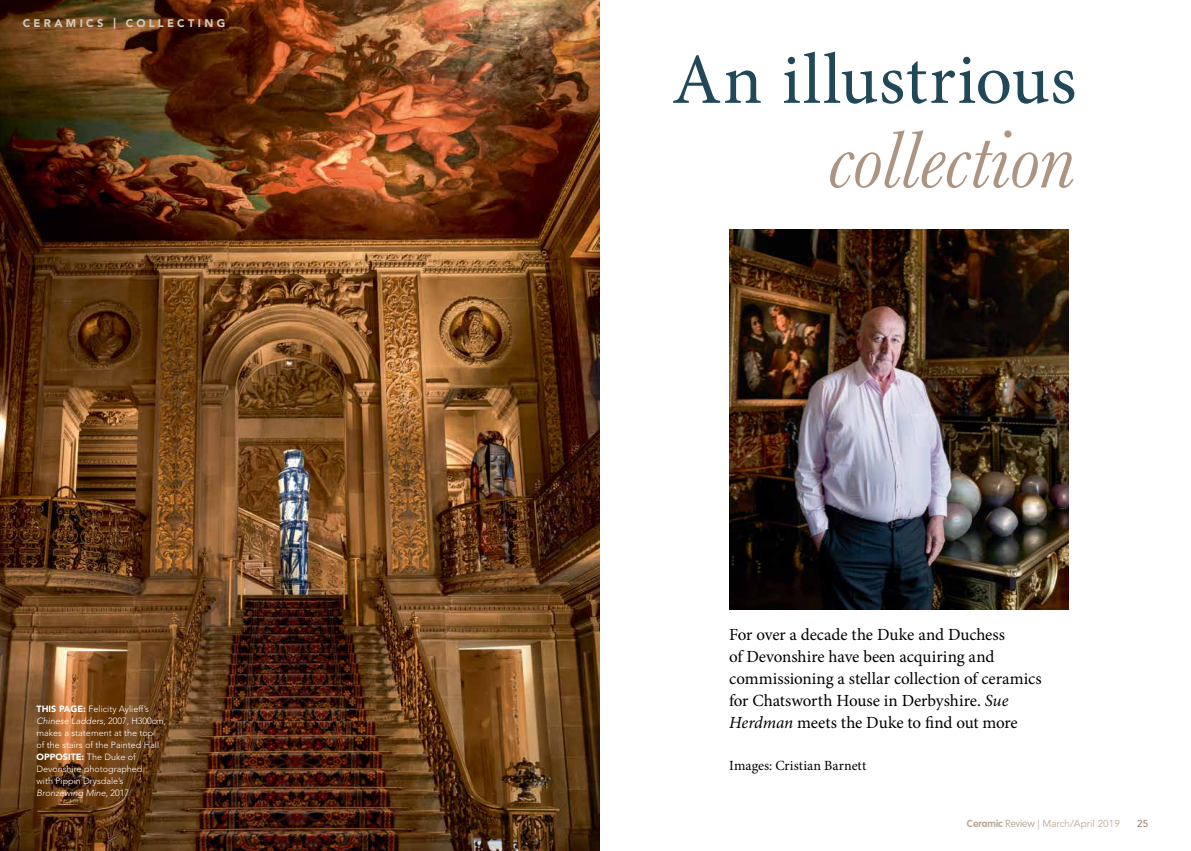
<style>
.page{position:relative;width:1191px;height:851px;background:#fff}
.page>*{position:absolute;margin:0;border:0;box-sizing:border-box;transform-origin:0 0}
.t1{font:italic 84px "Baskerville";letter-spacing:-.01em;color:#ad9481}
.t2{font:72px "Minion Pro";letter-spacing:.01em;color:#204859}
.t3{font:17px/22px "Minion Pro";letter-spacing:-.005em;color:#000}
.t4{font:14px "Minion Pro";color:#000}
.t5{font:900 11px "Avenir LT Std";letter-spacing:.3em;color:#d3c8b9}
.t6{font:10px "Avenir LT Std";color:#b9ab96}
.t7{font:10px "Avenir LT Std";color:#7c6a55}
.t8{font:300 9px/12px "Avenir LT Std";color:#fff}
.s1{font-weight:900}
.s2{font-style:italic}
.s3{font-family:"VAG Rounded";font-weight:700}
.s4{font-family:"VAG Rounded";font-weight:300}
</style>
<div class="page">
<img style="left:729px;top:229px;width:339px;height:380px">
<img style="left:0;top:0;width:599px;height:850px">
<p class="t5" style="left:23px;top:16px;width:204px">CERAMICS | COLLECTING</p>
<p class="t8" style="left:37px;top:703px;width:131px"><span class="s1">THIS PAGE:</span> Felicity Aylieff’s<br><span class="s2">Chinese Ladders</span>, 2007, H300cm, makes a statement at the top<br>of the stairs of the Painted Hall<br><span class="s1">OPPOSITE:</span> The Duke of<br>Devonshire photographed<br>with Pippin Drysdale’s<br><span class="s2">Bronzewing Mine</span>, 2017</p>
<h2 class="t2" style="left:671px;top:32px;width:406px">An illustrious</h2>
<h1 class="t1" style="left:827px;top:104px;width:249px">collection</h1>
<h3 class="t3" style="left:729px;top:623px;width:314px">For over a decade the Duke and Duchess<br>of Devonshire have been acquiring and commissioning a stellar collection of ceramics for Chatsworth House in Derbyshire. <span class="s2">Sue Herdman</span> meets the Duke to find out more</h3>
<h3 class="t4" style="left:729px;top:756px;width:139px">Images: Cristian Barnett</h3>
<p class="t6" style="left:967px;top:817px;width:154px"><span class="s3">Ceramic</span> <span class="s4">Review</span> | March/April 2019</p>
<p class="t7" style="left:1137px;top:817px;width:13px">25</p>
</div>
